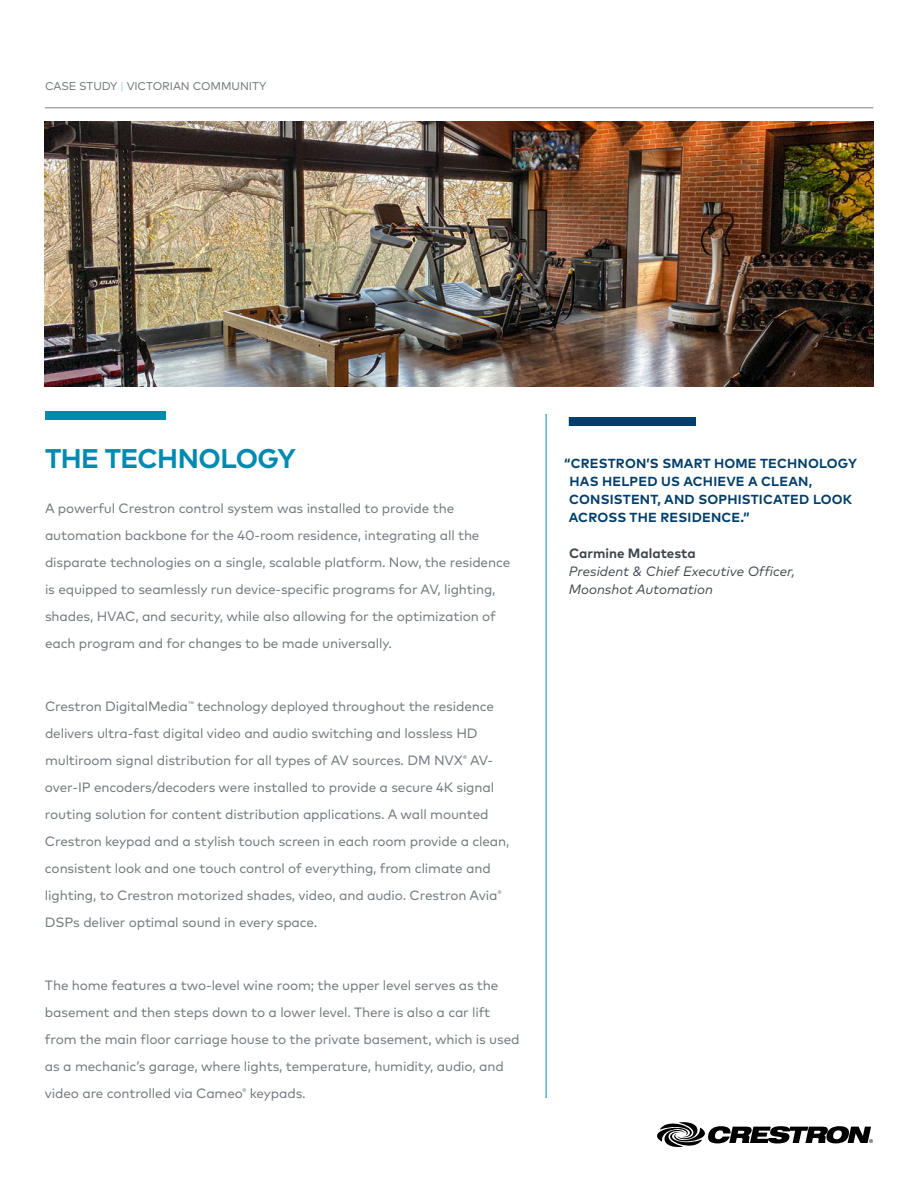
<style>
.page{position:relative;width:918px;height:1188px;background:#fff}
.page>*{position:absolute;margin:0;border:0;box-sizing:border-box;transform-origin:0 0}
.t1{font:700 27px "Mark Pro";letter-spacing:-.025em;color:#008ab1}
.t2{font:13.5px/27px "Mark Pro";letter-spacing:-.01em;color:#747a80}
.t3{font:italic 13.5px/18px "Mark Pro";color:#40474f}
.t4{font:700 13.5px "Mark Pro";color:#40474f}
.t5{font:700 13.2px/18px "Mark Pro";letter-spacing:.015em;color:#003e6b}
.t6{font:11.25px "Mark Pro";letter-spacing:-.005em;color:#747a80}
.s1{font-weight:300;color:#8cc3d9}
</style>
<div class="page">
<hr style="left:45px;top:108px;width:828px;height:1px;background:#7c8288">
<hr style="left:546px;top:414px;width:1px;height:684px;background:#008ab1">
<img style="left:44px;top:122px;width:829px;height:265px">
<svg style="left:657px;top:1122px;width:216px;height:25px"></svg>
<div style="left:45px;top:411px;width:121px;height:9px;background:#008ab1"></div>
<div style="left:569px;top:417px;width:127px;height:9px;background:#003e6b"></div>
<p class="t6" style="left:45px;top:78px;width:223px">CASE STUDY <span class="s1">|</span> VICTORIAN COMMUNITY</p>
<h1 class="t1" style="left:45px;top:438px;width:252px">THE TECHNOLOGY</h1>
<p class="t2" style="left:45px;top:494px;width:467px">A powerful Crestron control system was installed to provide the automation backbone for the 40-room residence, integrating all the disparate technologies on a single, scalable platform. Now, the residence is equipped to seamlessly run device-specific programs for AV, lighting, shades, HVAC, and security, while also allowing for the optimization of each program and for changes to be made universally.</p>
<p class="t2" style="left:45px;top:692px;width:466px">Crestron DigitalMedia<sup>™</sup> technology deployed throughout the residence delivers ultra-fast digital video and audio switching and lossless HD multiroom signal distribution for all types of AV sources. DM NVX<sup>®</sup> AV&shy;over-IP encoders/decoders were installed to provide a secure 4K signal routing solution for content distribution applications. A wall mounted Crestron keypad and a stylish touch screen in each room provide a clean, consistent look and one touch control of everything, from climate and lighting, to Crestron motorized shades, video, and audio. Crestron Avia<sup>® </sup>DSPs deliver optimal sound in every space.</p>
<p class="t2" style="left:45px;top:971px;width:476px">The home features a two-level wine room; the upper level serves as the basement and then steps down to a lower level. There is also a car lift from the main floor carriage house to the private basement, which is used as a mechanic’s garage, where lights, temperature, humidity, audio, and video are controlled via Cameo<sup>®</sup> keypads.</p>
<p class="t5" style="left:569px;top:453px;width:290px;text-indent:-5px">“CRESTRON’S SMART HOME TECHNOLOGY<br>HAS HELPED US ACHIEVE A CLEAN,<br>CONSISTENT, AND SOPHISTICATED LOOK<br>ACROSS THE RESIDENCE.”</p>
<p class="t4" style="left:569px;top:543px;width:128px">Carmine Malatesta</p>
<p class="t3" style="left:569px;top:561px;width:228px">President &amp; Chief Executive Officer,<br>Moonshot Automation</p>
</div>
